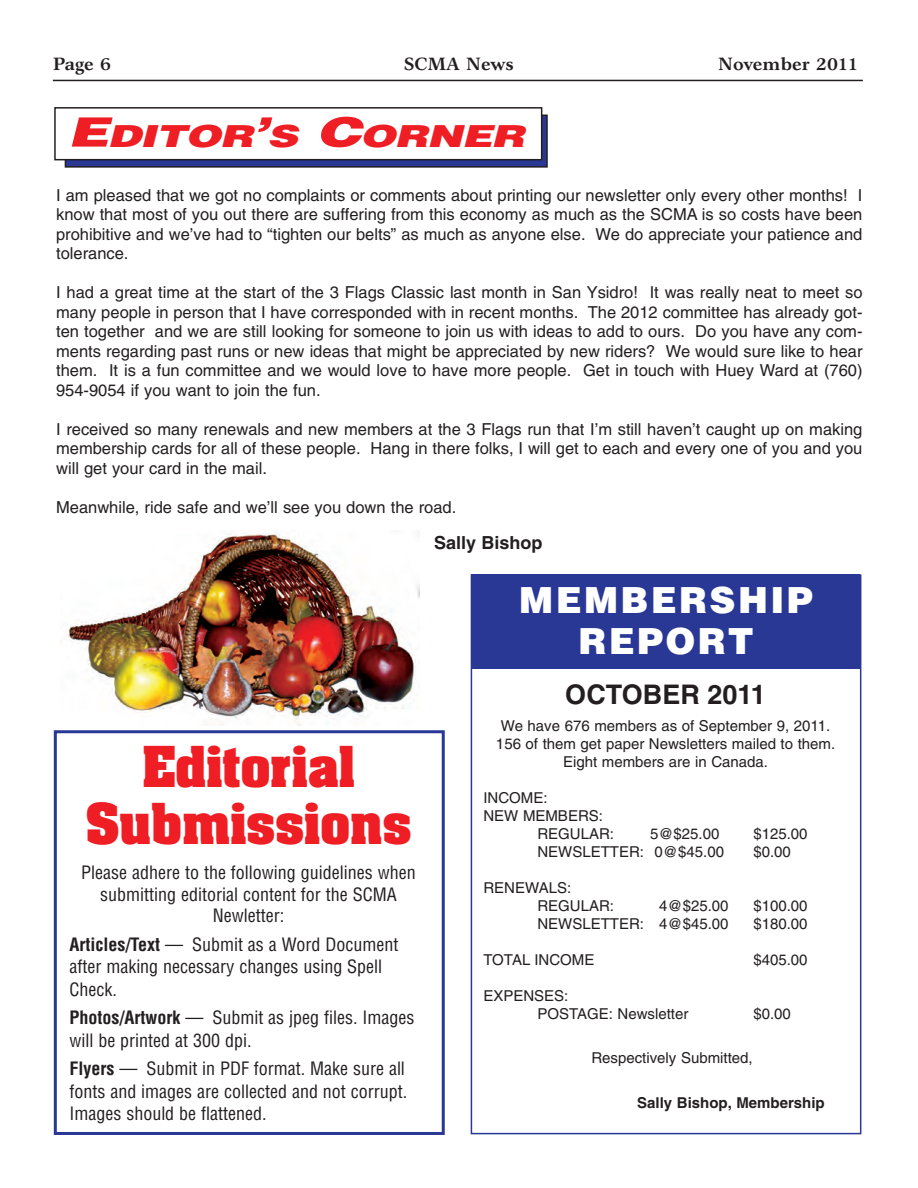
<style>
.page{position:relative;width:918px;height:1188px;background:#fff}
.page>*{position:absolute;margin:0;border:0;box-sizing:border-box;transform-origin:0 0}
.t1{font:700 48px/57px "Aachen";color:#ee1e24;text-align:center}
.t2{font:900 36px/40.5px "Helvetica";letter-spacing:.065em;color:#fff;text-align:center}
.t3{font:italic 900 30.3px "Helvetica";color:#ee1e24;scale:1.41 1}
.t4{font:700 27px "Helvetica";color:#231f20}
.t5{font:condensed 18px/22.5px "Helvetica";color:#231f20}
.t6{font:700 18px "Garth Graphic";color:#231f20}
.t7{font:700 18px "Helvetica";color:#231f20}
.t8{font:16.5px/19.5px "Helvetica";color:#231f20;text-align:justify}
.t9{font:15px/18px "Helvetica";color:#231f20}
.t10{font:700 15px "Helvetica";color:#231f20}
.s1{font-size:40.5px}
.s2{font-weight:700}
</style>
<div class="page">
<hr style="left:53px;top:80px;width:810px;height:1px;background:#231f20">
<div style="left:65px;top:115px;width:482px;height:52px;background:linear-gradient(to right,#293795,#293795)"></div>
<div style="left:65px;top:115px;width:483px;height:53px;border:1px solid #231f20"></div>
<div style="left:55px;top:108px;width:487px;height:52px;background:#fff"></div>
<div style="left:54px;top:107px;width:488px;height:53px;border:1px solid #231f20"></div>
<div style="left:471px;top:574px;width:388px;height:94px;background:#293795"></div>
<div style="left:54px;top:730px;width:391px;height:405px;border:3px solid #293795"></div>
<img style="left:61px;top:530px;width:358px;height:195px">
<p class="t6" style="left:53px;top:57px;width:60px">Page 6</p>
<p class="t6" style="left:404px;top:57px;width:111px">SCMA News</p>
<p class="t6" style="left:718px;top:57px;width:142px">November 2011</p>
<h3 class="t3" style="left:67px;top:125px;width:331px"><span class="s1">E</span>DITOR<span class="s1">’</span>S <span class="s1">C</span>ORNER</h3>
<p class="t8" style="left:56px;top:187px;width:808px">I am pleased that we got no complaints or comments about printing our newsletter only every other months! I know that most of you out there are suffering from this economy as much as the SCMA is so costs have been prohibitive and we’ve had to “tighten our belts” as much as anyone else. We do appreciate your patience and tolerance.</p>
<p class="t8" style="left:56px;top:284px;width:808px">I had a great time at the start of the 3 Flags Classic last month in San Ysidro! It was really neat to meet so many people in person that I have corresponded with in recent months. The 2012 committee has already got&shy;ten together and we are still looking for someone to join us with ideas to add to ours. Do you have any com&shy;ments regarding past runs or new ideas that might be appreciated by new riders? We would sure like to hear them. It is a fun committee and we would love to have more people. Get in touch with Huey Ward at (760)<br>954-9054 if you want to join the fun.</p>
<p class="t8" style="left:56px;top:421px;width:808px">I received so many renewals and new members at the 3 Flags run that I’m still haven’t caught up on making membership cards for all of these people. Hang in there folks, I will get to each and every one of you and you will get your card in the mail.</p>
<p class="t8" style="left:56px;top:499px;width:402px">Meanwhile, ride safe and we’ll see you down the road.</p>
<p class="t7" style="left:434px;top:536px;width:110px">Sally Bishop</p>
<h1 class="t1" style="left:85px;top:744px;width:328px">Editorial<br>Submissions</h1>
<p class="t5" style="left:81px;top:863px;width:336px;line-height:21.6px;text-align:center">Please adhere to the following guidelines when submitting editorial content for the SCMA<br>Newletter:</p>
<p class="t5" style="left:69px;top:935px;width:330px"><span class="s2">Articles/Text</span> — Submit as a Word Document after making necessary changes using Spell<br>Check.</p>
<p class="t5" style="left:69px;top:1008px;width:347px"><span class="s2">Photos/Artwork</span> — Submit as jpeg files. Images will be printed at 300 dpi.</p>
<p class="t5" style="left:69px;top:1059px;width:339px"><span class="s2">Flyers</span> — Submit in PDF format. Make sure all fonts and images are collected and not corrupt.<br>Images should be flattened.</p>
<h2 class="t2" style="left:519px;top:583px;width:295px">MEMBERSHIP<br>REPORT</h2>
<h3 class="t4" style="left:565px;top:685px;width:202px">OCTOBER 2011</h3>
<p class="t9" style="left:496px;top:718px;width:341px;text-align:center">We have 676 members as of September 9, 2011.<br>156 of them get paper Newsletters mailed to them.<br>Eight members are in Canada.</p>
<p class="t9" style="left:483px;top:790px;width:66px">INCOME:</p>
<p class="t9" style="left:483px;top:808px;width:121px">NEW MEMBERS:</p>
<p class="t9" style="left:537px;top:826px;width:78px">REGULAR:</p>
<p class="t9" style="left:650px;top:826px;width:71px">5@$25.00</p>
<p class="t9" style="left:753px;top:826px;width:56px">$125.00</p>
<p class="t9" style="left:537px;top:844px;width:188px">NEWSLETTER: 0@$45.00</p>
<p class="t9" style="left:753px;top:844px;width:39px">$0.00</p>
<p class="t9" style="left:537px;top:880px;width:78px;text-indent:-54px">RENEWALS:<br>REGULAR:</p>
<p class="t9" style="left:659px;top:898px;width:71px">4@$25.00</p>
<p class="t9" style="left:753px;top:898px;width:56px">$100.00</p>
<p class="t9" style="left:537px;top:916px;width:193px">NEWSLETTER: 4@$45.00</p>
<p class="t9" style="left:753px;top:916px;width:56px">$180.00</p>
<p class="t9" style="left:483px;top:952px;width:112px">TOTAL INCOME</p>
<p class="t9" style="left:753px;top:952px;width:56px">$405.00</p>
<p class="t9" style="left:537px;top:988px;width:152px;text-indent:-54px">EXPENSES:<br>POSTAGE: Newsletter</p>
<p class="t9" style="left:753px;top:1006px;width:39px">$0.00</p>
<p class="t9" style="left:591px;top:1050px;width:163px">Respectively Submitted,</p>
<p class="t10" style="left:637px;top:1097px;width:189px">Sally Bishop, Membership</p>
</div>
